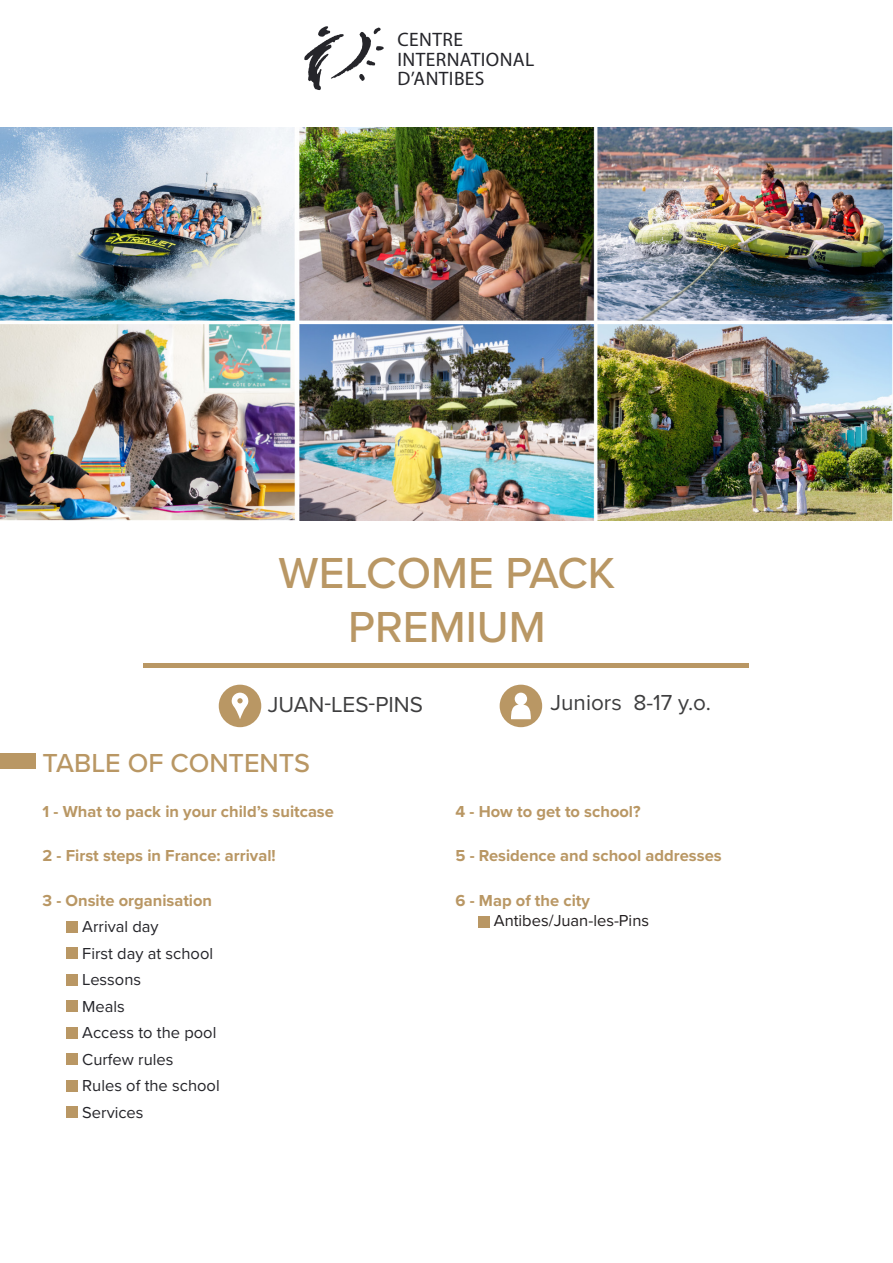
<style>
.page{position:relative;width:893px;height:1263px;background:#fff}
.page>*{position:absolute;margin:0;border:0;box-sizing:border-box;transform-origin:0 0}
.t1{font:500 45px "Proxima Nova";color:#b99764}
.t2{font:500 27px "Proxima Nova";color:#b99764}
.t3{font:22.5px "Proxima Nova";color:#3e3e3f}
.t4{font:19.5px "Myriad Pro";letter-spacing:.02em;color:#25252a}
.PARAGRAPHE{font:700 16.5px "Proxima Nova";color:#b99764}
.PARAGRAPHE-2{font:16.5px "Proxima Nova";color:#25252a}
.PARAGRAPHE-3{font:16.5px/19.8px "Proxima Nova";color:#231f20}
.s1{font-weight:700;color:#b99764}
</style>
<div class="page">
<img style="left:0;top:128px;width:893px;height:393px">
<svg style="left:304px;top:26px;width:80px;height:64px"></svg>
<div style="left:0;top:753px;width:35px;height:16px;background:#b99764"></div>
<div style="left:67px;top:921px;width:11px;height:11px;background:#b99764"></div>
<div style="left:67px;top:947px;width:11px;height:12px;background:#b99764"></div>
<div style="left:67px;top:974px;width:11px;height:11px;background:#b99764"></div>
<div style="left:67px;top:1000px;width:11px;height:12px;background:#b99764"></div>
<div style="left:67px;top:1027px;width:11px;height:11px;background:#b99764"></div>
<div style="left:67px;top:1053px;width:11px;height:12px;background:#b99764"></div>
<div style="left:67px;top:1080px;width:11px;height:11px;background:#b99764"></div>
<div style="left:67px;top:1106px;width:11px;height:12px;background:#b99764"></div>
<div style="left:478px;top:916px;width:11px;height:12px;background:#b99764"></div>
<div style="left:144px;top:663px;width:605px;height:5px;background:#b99764"></div>
<div style="left:219px;top:685px;width:42px;height:42px;background:#b99764;border-radius:50%"></div>
<svg style="left:232px;top:693px;width:16px;height:26px"></svg>
<div style="left:500px;top:685px;width:42px;height:42px;background:#b99764;border-radius:50%"></div>
<svg style="left:511px;top:693px;width:20px;height:26px"></svg>
<p class="t4" style="left:397px;top:28px;width:67px">CENTRE</p>
<p class="t4" style="left:397px;top:47px;width:138px">INTERNATIONAL</p>
<p class="t4" style="left:397px;top:67px;width:89px">D’ANTIBES</p>
<p class="t1" style="left:279px;top:539px;width:338px">WELCOME PACK</p>
<p class="t1" style="left:348px;top:593px;width:199px">PREMIUM</p>
<p class="t3" style="left:268px;top:688px;width:157px">JUAN-LES-PINS</p>
<p class="t3" style="left:550px;top:686px;width:162px">Juniors 8-17 y.o.</p>
<p class="t2" style="left:43px;top:743px;width:269px">TABLE OF CONTENTS</p>
<p class="PARAGRAPHE" style="left:43px;top:799px;width:293px">1 - What to pack in your child’s suitcase</p>
<p class="PARAGRAPHE" style="left:43px;top:843px;width:235px">2 - First steps in France: arrival!</p>
<p class="PARAGRAPHE" style="left:43px;top:888px;width:171px">3 - Onsite organisation</p>
<p class="PARAGRAPHE-2" style="left:82px;top:914px;width:78px">Arrival day</p>
<p class="PARAGRAPHE-2" style="left:82px;top:941px;width:132px">First day at school</p>
<p class="PARAGRAPHE-2" style="left:82px;top:967px;width:60px">Lessons</p>
<p class="PARAGRAPHE-2" style="left:82px;top:994px;width:44px">Meals</p>
<p class="PARAGRAPHE-2" style="left:82px;top:1020px;width:136px">Access to the pool</p>
<p class="PARAGRAPHE-2" style="left:82px;top:1047px;width:93px">Curfew rules</p>
<p class="PARAGRAPHE-2" style="left:82px;top:1073px;width:139px">Rules of the school</p>
<p class="PARAGRAPHE-2" style="left:82px;top:1100px;width:63px">Services</p>
<p class="PARAGRAPHE" style="left:455px;top:799px;width:187px">4 - How to get to school?</p>
<p class="PARAGRAPHE" style="left:455px;top:843px;width:268px">5 - Residence and school addresses</p>
<p class="PARAGRAPHE-3" style="left:494px;top:890px;width:157px;text-indent:-38px"><span class="s1">6 - Map of the city<br></span>Antibes/Juan-les-Pins</p>
</div>
